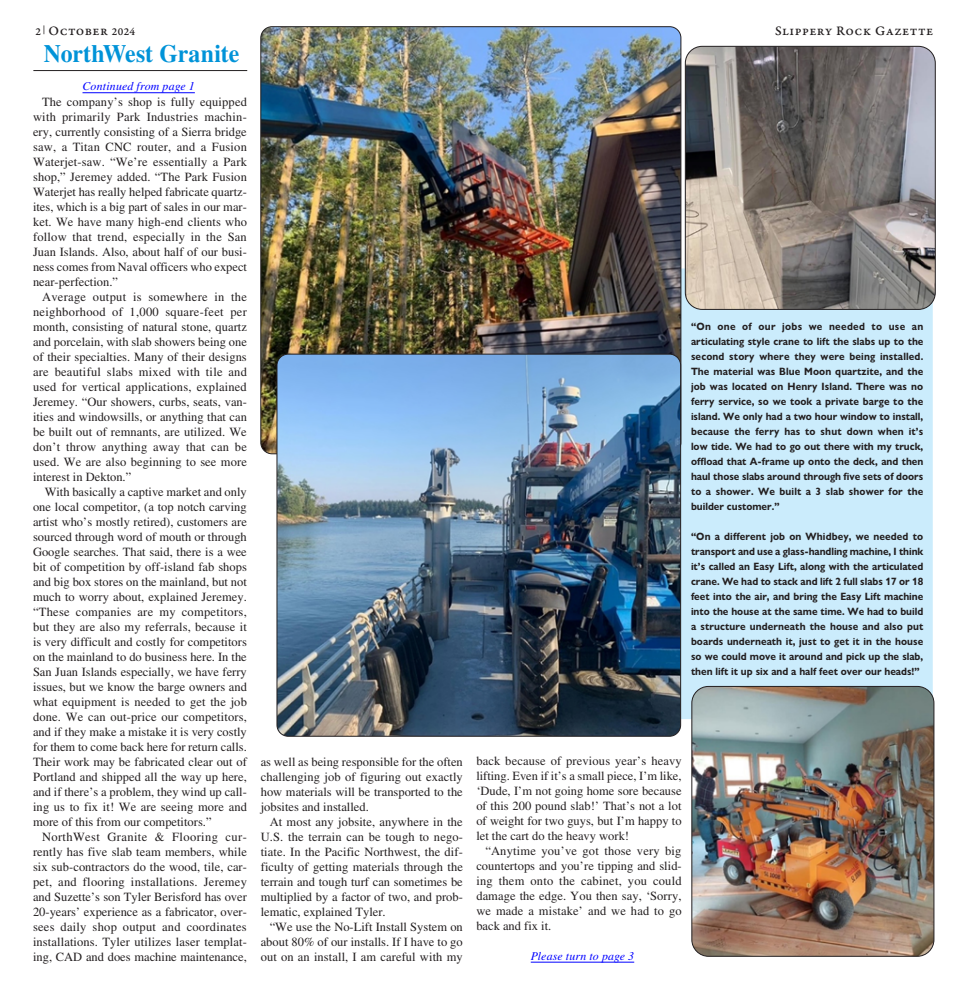
<style>
.page{position:relative;width:968px;height:990px;background:#fff}
.page>*{position:absolute;margin:0;border:0;box-sizing:border-box;transform-origin:0 0}
.t1{font:700 25px "Times LT Std";letter-spacing:-.01em;color:#0093d8;scale:.95 1}
.t2{font:13.75px "Garamond Premr Pro Med Capt";letter-spacing:.03em;color:#231f20}
.t3{font:12.5px/15px "Times LT Std";letter-spacing:.005em;color:#231f20;text-align:justify}
.t4{font:italic 11.88px "Times LT Std";letter-spacing:.015em;color:#00f}
.t5{font:700 10.62px/15px "Gill Sans Nova";color:#231f20;text-align:justify;scale:.93 1}
.s1{font-size:11.25px}
</style>
<div class="page">
<div style="left:583px;top:268px;width:349px;height:451px;background:#cbecfc;border-radius:15px"></div>
<img style="left:261px;top:27px;width:420px;height:427px">
<hr style="left:530px;top:962px;width:104px;height:1px;background:#00f">
<hr style="left:82px;top:92px;width:113px;height:1px;background:#00f">
<hr style="left:33px;top:70px;width:214px;height:1px;background:#231f20">
<img style="left:685px;top:46px;width:250px;height:263px">
<div style="left:685px;top:46px;width:250px;height:264px;border:1px solid #231f20;border-radius:17px"></div>
<img style="left:691px;top:686px;width:242px;height:270px">
<div style="left:691px;top:686px;width:243px;height:270px;border:1px solid #231f20;border-radius:17px"></div>
<img style="left:277px;top:354px;width:403px;height:382px">
<p class="t2" style="left:35px;top:22px;width:101px"><span class="s1">2</span> <sup>|</sup> October <span class="s1">2024</span></p>
<p class="t2" style="left:775px;top:22px;width:160px">Slippery Rock Gazette</p>
<h1 class="t1" style="left:44px;top:39px;width:207px">NorthWest Granite</h1>
<p class="t3" style="left:33px;top:94px;width:215px;text-indent:9px">The company’s shop is fully equipped with primarily Park Industries machin&shy;ery, currently consisting of a Sierra bridge saw, a Titan CNC router, and a Fusion Waterjet-saw. “We’re essentially a Park shop,” Jeremey added. “The Park Fusion Waterjet has really helped fabricate quartz&shy;ites, which is a big part of sales in our mar&shy;ket. We have many high-end clients who follow that trend, especially in the San Juan Islands. Also, about half of our busi&shy;ness comes from Naval officers who expect near-perfection.”</p>
<p class="t3" style="left:33px;top:289px;width:215px;text-indent:9px">Average output is somewhere in the neighborhood of 1,000 square-feet per month, consisting of natural stone, quartz and porcelain, with slab showers being one of their specialties. Many of their designs are beautiful slabs mixed with tile and used for vertical applications, explained Jeremey. “Our showers, curbs, seats, van&shy;ities and windowsills, or anything that can be built out of remnants, are utilized. We don’t throw anything away that can be used. We are also beginning to see more interest in Dekton.”</p>
<p class="t3" style="left:33px;top:484px;width:215px;text-indent:12px">With basically a captive market and only one local competitor, (a top notch carving artist who’s mostly retired), customers are sourced through word of mouth or through Google searches. That said, there is a wee bit of competition by off-island fab shops and big box stores on the mainland, but not much to worry about, explained Jeremey. “These companies are my competitors, but they are also my referrals, because it is very difficult and costly for competitors on the mainland to do business here. In the San Juan Islands especially, we have ferry issues, but we know the barge owners and what equipment is needed to get the job done. We can out-price our competitors, and if they make a mistake it is very costly for them to come back here for return calls.<br>Their work may be fabricated clear out of Portland and shipped all the way up here, and if there’s a problem, they wind up call&shy;ing us to fix it! We are seeing more and more of this from our competitors.”</p>
<p class="t3" style="left:33px;top:829px;width:215px;text-indent:9px">NorthWest Granite &amp; Flooring cur&shy;rently has five slab team members, while six sub-contractors do the wood, tile, car&shy;pet, and flooring installations. Jeremey and Suzette’s son Tyler Berisford has over 20-years’ experience as a fabricator, over&shy;sees daily shop output and coordinates installations. Tyler utilizes laser templat&shy;ing, CAD and does machine maintenance,</p>
<p class="t4" style="left:82px;top:80px;width:114px">Continued from page 1</p>
<p class="t5" style="left:691px;top:319px;width:251px">“On one of our jobs we needed to use an articulating style crane to lift the slabs up to the second story where they were being installed.<br>The material was Blue Moon quartzite, and the job was located on Henry Island. There was no ferry service, so we took a private barge to the island. We only had a two hour window to install, because the ferry has to shut down when it’s low tide. We had to go out there with my truck, offload that A-frame up onto the deck, and then haul those slabs around through five sets of doors to a shower. We built a 3 slab shower for the builder customer.”</p>
<p class="t5" style="left:691px;top:529px;width:251px">“On a different job on Whidbey, we needed to transport and use a glass-handling machine, I think it’s called an Easy Lift, along with the articulated crane. We had to stack and lift 2 full slabs 17 or 18 feet into the air, and bring the Easy Lift machine into the house at the same time. We had to build a structure underneath the house and also put boards underneath it, just to get it in the house so we could move it around and pick up the slab, then lift it up six and a half feet over our heads!”</p>
<p class="t3" style="left:476px;top:753px;width:207px">back because of previous year’s heavy lifting. Even if it’s a small piece, I’m like, ‘Dude, I’m not going home sore because of this 200 pound slab!’ That’s not a lot of weight for two guys, but I’m happy to let the cart do the heavy work!</p>
<p class="t3" style="left:476px;top:843px;width:207px;text-indent:9px">“Anytime you’ve got those very big countertops and you’re tipping and slid&shy;ing them onto the cabinet, you could damage the edge. You then say, ‘Sorry, we made a mistake’ and we had to go back and fix it.</p>
<p class="t3" style="left:261px;top:754px;width:203px">as well as being responsible for the often challenging job of figuring out exactly how materials will be transported to the jobsites and installed.</p>
<p class="t3" style="left:261px;top:814px;width:204px;text-indent:9px">At most any jobsite, anywhere in the U.S. the terrain can be tough to nego&shy;tiate. In the Pacific Northwest, the dif&shy;ficulty of getting materials through the terrain and tough turf can sometimes be multiplied by a factor of two, and prob&shy;lematic, explained Tyler.</p>
<p class="t3" style="left:261px;top:919px;width:204px;text-indent:9px">“We use the No-Lift Install System on about 80% of our installs. If I have to go out on an install, I am careful with my</p>
<p class="t4" style="left:530px;top:949px;width:105px">Please turn to page 3</p>
</div>
